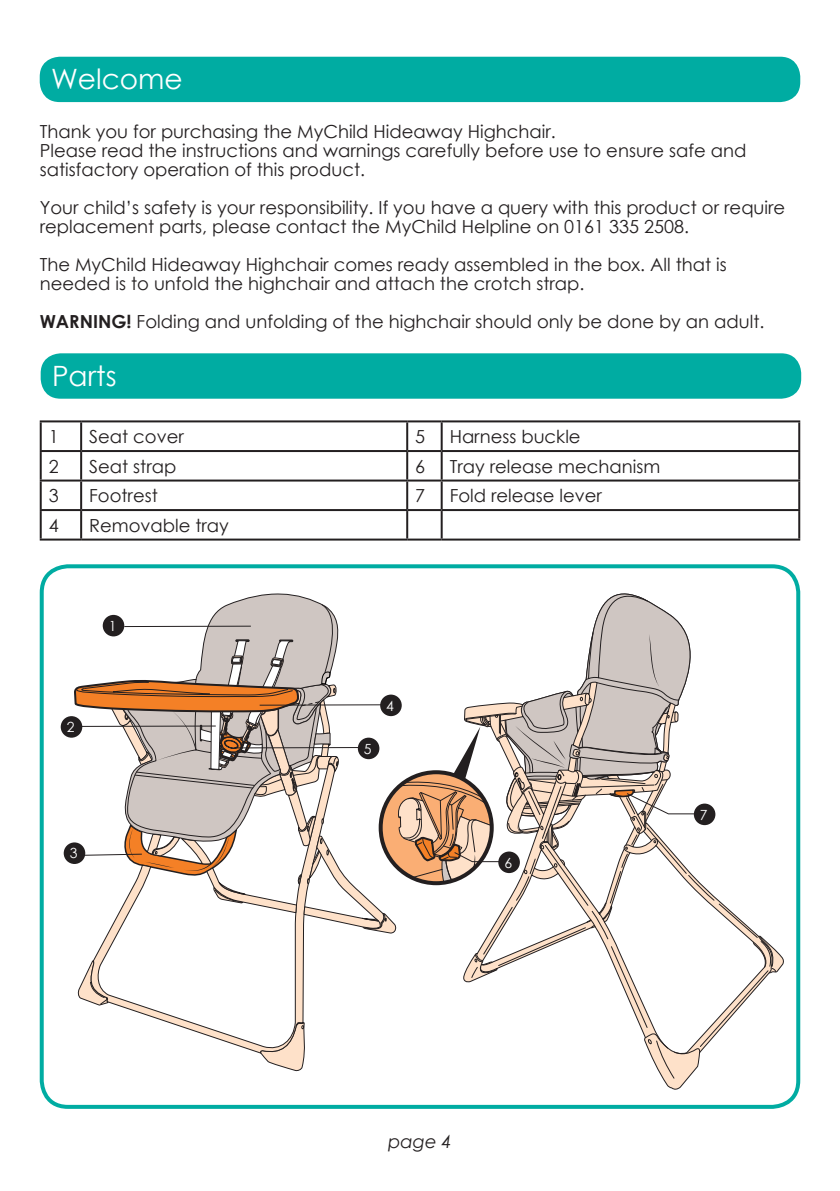
<style>
.page{position:relative;width:840px;height:1191px;background:#fff}
.page>*{position:absolute;margin:0;border:0;box-sizing:border-box;transform-origin:0 0}
.Body_text_CG_9pt{font:28px "Century Gothic";color:#fff}
.Body_text_9pt{font:18px/19px "Century Gothic";color:#231f20}
.t1{font:italic 18px "Century Gothic";color:#231f20}
.Body_text_CG_9pt-2{font:14px "Century Gothic";color:#fff}
.s1{font-weight:700}
</style>
<div class="page">
<div style="left:40px;top:564px;width:759px;height:544px;border:4px solid #00aca2;border-radius:26px"></div>
<div style="left:41px;top:353px;width:759px;height:46px;background:#00aca2;border-radius:20px"></div>
<div style="left:40px;top:57px;width:759px;height:45px;background:#00aca2;border-radius:20px"></div>
<hr style="left:40px;top:420px;width:41px;height:2px;background:#231f20">
<hr style="left:40px;top:422px;width:2px;height:28px;background:#231f20">
<hr style="left:81px;top:420px;width:326px;height:2px;background:#231f20">
<hr style="left:80px;top:422px;width:2px;height:28px;background:#231f20">
<hr style="left:407px;top:420px;width:34px;height:2px;background:#231f20">
<hr style="left:406px;top:422px;width:2px;height:28px;background:#231f20">
<hr style="left:441px;top:420px;width:358px;height:2px;background:#231f20">
<hr style="left:440px;top:422px;width:2px;height:28px;background:#231f20">
<hr style="left:797px;top:422px;width:2px;height:28px;background:#231f20">
<hr style="left:40px;top:450px;width:41px;height:2px;background:#231f20">
<hr style="left:40px;top:452px;width:2px;height:27px;background:#231f20">
<hr style="left:81px;top:450px;width:326px;height:2px;background:#231f20">
<hr style="left:80px;top:452px;width:2px;height:27px;background:#231f20">
<hr style="left:407px;top:450px;width:34px;height:2px;background:#231f20">
<hr style="left:406px;top:452px;width:2px;height:27px;background:#231f20">
<hr style="left:441px;top:450px;width:358px;height:2px;background:#231f20">
<hr style="left:440px;top:452px;width:2px;height:27px;background:#231f20">
<hr style="left:797px;top:452px;width:2px;height:27px;background:#231f20">
<hr style="left:40px;top:479px;width:41px;height:2px;background:#231f20">
<hr style="left:40px;top:481px;width:2px;height:28px;background:#231f20">
<hr style="left:81px;top:479px;width:326px;height:2px;background:#231f20">
<hr style="left:80px;top:481px;width:2px;height:28px;background:#231f20">
<hr style="left:407px;top:479px;width:34px;height:2px;background:#231f20">
<hr style="left:406px;top:481px;width:2px;height:28px;background:#231f20">
<hr style="left:441px;top:479px;width:358px;height:2px;background:#231f20">
<hr style="left:440px;top:481px;width:2px;height:28px;background:#231f20">
<hr style="left:797px;top:481px;width:2px;height:28px;background:#231f20">
<hr style="left:40px;top:509px;width:41px;height:2px;background:#231f20">
<hr style="left:40px;top:511px;width:2px;height:27px;background:#231f20">
<hr style="left:81px;top:509px;width:326px;height:2px;background:#231f20">
<hr style="left:80px;top:511px;width:2px;height:27px;background:#231f20">
<hr style="left:407px;top:509px;width:34px;height:2px;background:#231f20">
<hr style="left:406px;top:511px;width:2px;height:27px;background:#231f20">
<hr style="left:441px;top:509px;width:358px;height:2px;background:#231f20">
<hr style="left:440px;top:511px;width:2px;height:27px;background:#231f20">
<hr style="left:797px;top:511px;width:2px;height:27px;background:#231f20">
<hr style="left:40px;top:538px;width:41px;height:2px;background:#231f20">
<hr style="left:81px;top:538px;width:326px;height:2px;background:#231f20">
<hr style="left:407px;top:538px;width:34px;height:2px;background:#231f20">
<hr style="left:441px;top:538px;width:358px;height:2px;background:#231f20">
<div style="left:61px;top:716px;width:21px;height:21px;background:#231f20;border-radius:50%"></div>
<div style="left:64px;top:842px;width:21px;height:22px;background:#231f20;border-radius:50%"></div>
<svg style="left:73px;top:593px;width:702px;height:485px"></svg>
<div style="left:498px;top:851px;width:21px;height:22px;background:#231f20;border-radius:50%"></div>
<p class="Body_text_CG_9pt" style="left:51px;top:59px;width:133px">Welcome</p>
<p class="Body_text_9pt" style="left:40px;top:122px;width:517px">Thank you for purchasing the MyChild Hideaway Highchair.</p>
<p class="Body_text_9pt" style="left:40px;top:141px;width:707px">Please read the instructions and warnings carefully before use to ensure safe and satisfactory operation of this product.</p>
<p class="Body_text_9pt" style="left:40px;top:198px;width:746px">Your child’s safety is your responsibility. If you have a query with this product or require replacement parts, please contact the MyChild Helpline on 0161 335 2508.</p>
<p class="Body_text_9pt" style="left:40px;top:255px;width:688px">The MyChild Hideaway Highchair comes ready assembled in the box. All that is needed is to unfold the highchair and attach the crotch strap.</p>
<p class="Body_text_9pt" style="left:40px;top:312px;width:726px"><span class="s1">WARNING!</span> Folding and unfolding of the highchair should only be done by an adult.</p>
<p class="Body_text_CG_9pt" style="left:52px;top:356px;width:66px">Parts</p>
<p class="Body_text_9pt" style="left:49px;top:426px;width:11px">1</p>
<p class="Body_text_9pt" style="left:89px;top:426px;width:96px">Seat cover</p>
<p class="Body_text_9pt" style="left:415px;top:426px;width:11px">5</p>
<p class="Body_text_9pt" style="left:449px;top:426px;width:132px">Harness buckle</p>
<p class="Body_text_9pt" style="left:49px;top:456px;width:11px">2</p>
<p class="Body_text_9pt" style="left:89px;top:456px;width:89px">Seat strap</p>
<p class="Body_text_9pt" style="left:415px;top:456px;width:11px">6</p>
<p class="Body_text_9pt" style="left:449px;top:456px;width:212px">Tray release mechanism</p>
<p class="Body_text_9pt" style="left:49px;top:486px;width:11px">3</p>
<p class="Body_text_9pt" style="left:89px;top:486px;width:70px">Footrest</p>
<p class="Body_text_9pt" style="left:415px;top:486px;width:11px">7</p>
<p class="Body_text_9pt" style="left:449px;top:486px;width:154px">Fold release lever</p>
<p class="Body_text_9pt" style="left:49px;top:515px;width:11px">4</p>
<p class="Body_text_9pt" style="left:89px;top:515px;width:141px">Removable tray</p>
<p class="Body_text_CG_9pt-2" style="left:67px;top:717px;width:9px">2</p>
<p class="Body_text_CG_9pt-2" style="left:109px;top:616px;width:9px">1</p>
<p class="Body_text_CG_9pt-2" style="left:70px;top:843px;width:9px">3</p>
<p class="Body_text_CG_9pt-2" style="left:364px;top:739px;width:9px">5</p>
<p class="Body_text_CG_9pt-2" style="left:386px;top:696px;width:9px">4</p>
<p class="Body_text_CG_9pt-2" style="left:504px;top:852px;width:9px">6</p>
<p class="t1" style="left:388px;top:1128px;width:65px">page 4</p>
<p class="Body_text_CG_9pt-2" style="left:699px;top:804px;width:9px">7</p>
</div>
